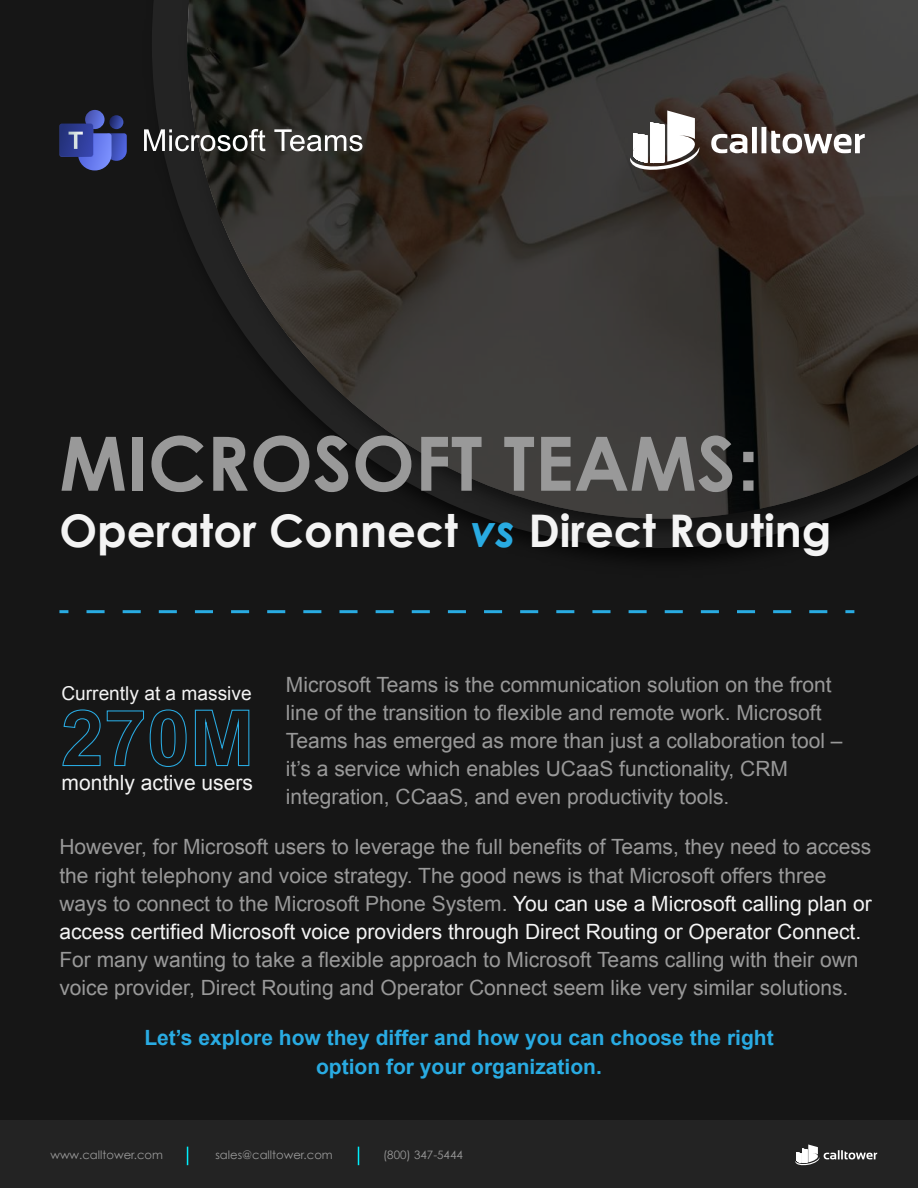
<style>
.page{position:relative;width:918px;height:1188px;background:#161616}
.page>*{position:absolute;margin:0;border:0;box-sizing:border-box;transform-origin:0 0}
.t1{font:700 75px "Century Gothic";color:#999}
.t2{font:700 45px "Century Gothic";color:#f4f4f4}
.t3{font:21px/28.2px "Arial";color:#999}
.t4{font:700 21px/28.2px "Arial";color:#29abe2;text-align:center}
.t5{font:21px "Arial";color:#f4f4f4}
.t6{font:19.05px "Arial";color:#f4f4f4}
.t7{font:11.55px "Century Gothic";color:#999}
.s1{font-family:"Arial"}
.s2{font-style:italic;color:#29abe2}
.s3{color:#f4f4f4}
</style>
<div class="page">
<svg style="left:152px;top:0;width:22px;height:188px;fill:#232323"></svg>
<img style="left:174px;top:0;width:685px;height:552px">
<svg style="left:187px;top:0;width:731px;height:519px"></svg>
<svg style="left:109px;top:115px;width:14px;height:14px"></svg>
<svg style="left:85px;top:110px;width:20px;height:19px"></svg>
<svg style="left:59px;top:124px;width:68px;height:46px"></svg>
<svg style="left:144px;top:129px;width:122px;height:22px"></svg>
<svg style="left:274px;top:129px;width:88px;height:22px;background:#706f6c"></svg>
<svg style="left:711px;top:127px;width:154px;height:26px;background:#8b8481"></svg>
<svg style="left:630px;top:110px;width:71px;height:60px;background:#a6a2a0"></svg>
<svg style="left:59px;top:610px;width:9px;height:3px"></svg>
<svg style="left:87px;top:610px;width:741px;height:3px"></svg>
<svg style="left:845px;top:610px;width:9px;height:3px"></svg>
<div style="left:0;top:1121px;width:918px;height:67px;background:#232323"></div>
<svg style="left:795px;top:1144px;width:82px;height:22px"></svg>
<svg style="left:187px;top:1147px;width:1px;height:18px"></svg>
<svg style="left:358px;top:1147px;width:1px;height:18px"></svg>
<svg style="left:62px;top:709px;width:125px;height:58px"></svg>
<svg style="left:194px;top:709px;width:56px;height:58px"></svg>
<h1 class="t1" style="left:59px;top:407px;width:703px">MICROSOFT TEAMS<span class="s1">:</span></h1>
<h2 class="t2" style="left:59px;top:497px;width:774px">Operator Connect <span class="s2">vs</span> Direct Routing</h2>
<p class="t3" style="left:286px;top:670px;width:558px">Microsoft Teams is the communication solution on the front line of the transition to flexible and remote work. Microsoft Teams has emerged as more than just a collaboration tool – it’s a service which enables UCaaS functionality, CRM integration, CCaaS, and even productivity tools.</p>
<p class="t3" style="left:59px;top:833px;width:814px">However, for Microsoft users to leverage the full benefits of Teams, they need to access the right telephony and voice strategy. The good news is that Microsoft offers three ways to connect to the Microsoft Phone System. <span class="s3">You can use a Microsoft calling plan or access certified Microsoft voice providers through Direct Routing or Operator Connect.</span></p>
<p class="t3" style="left:59px;top:946px;width:801px">For many wanting to take a flexible approach to Microsoft Teams calling with their own voice provider, Direct Routing and Operator Connect seem like very similar solutions.</p>
<p class="t4" style="left:144px;top:1025px;width:631px">Let’s explore how they differ and how you can choose the right option for your organization.</p>
<p class="t6" style="left:62px;top:681px;width:192px">Currently at a massive</p>
<p class="t5" style="left:62px;top:769px;width:193px">monthly active users</p>
<p class="t7" style="left:50px;top:1147px;width:114px">www.calltower.com</p>
<p class="t7" style="left:215px;top:1147px;width:119px">sales@calltower.com</p>
<p class="t7" style="left:383px;top:1147px;width:81px">(800) 347-5444</p>
</div>
